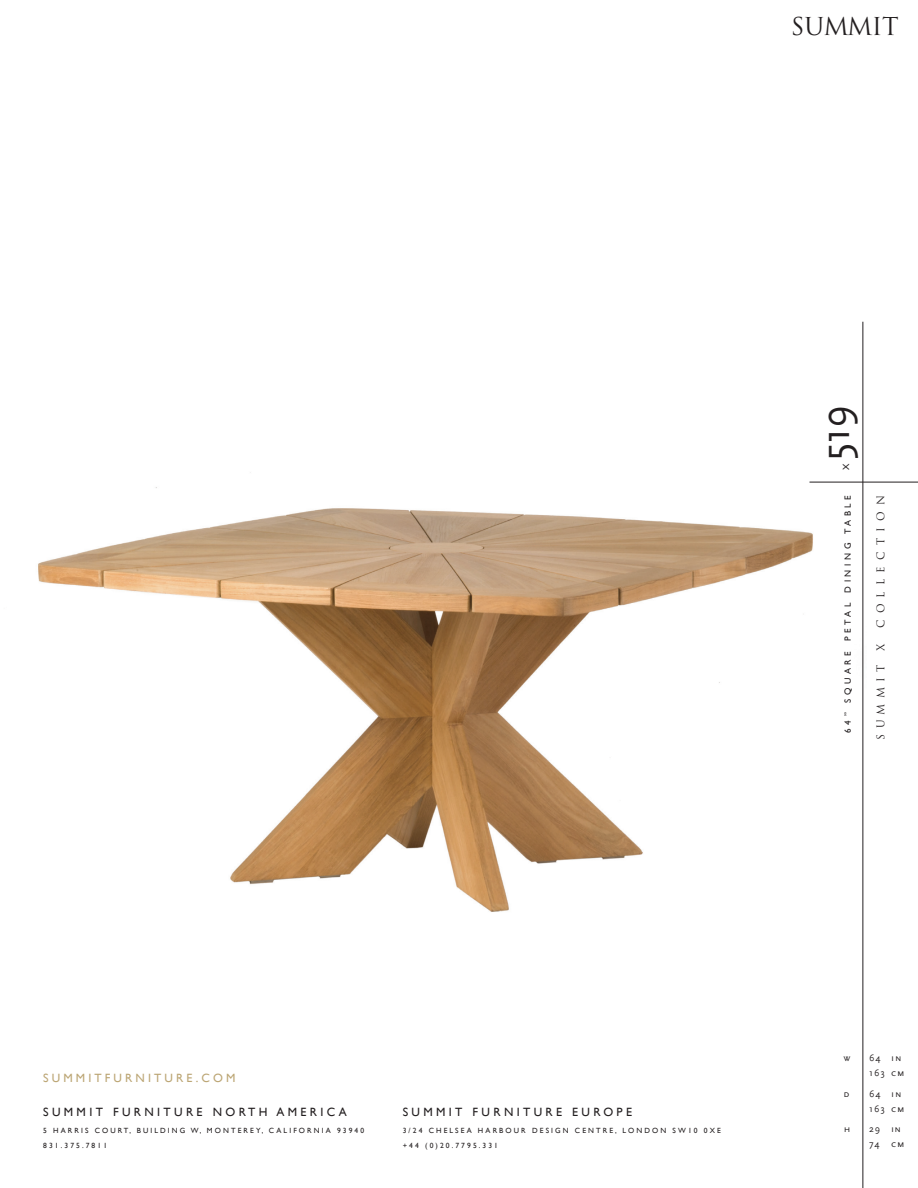
<style>
.page{position:relative;width:918px;height:1188px;background:#fff}
.page>*{position:absolute;margin:0;border:0;box-sizing:border-box;transform-origin:0 0}
.t1{font:42px "Scala Sans OT";color:#231f20}
.t2{font:24px "Trajan";letter-spacing:-.025em;color:#231f20}
.t3{font:12px "Gill Sans";letter-spacing:.28em;color:#231f20}
.t4{font:12px "Gill Sans";letter-spacing:.26em;color:#bca675}
.t5{font:10.5px "Trajan";letter-spacing:.585em;color:#231f20}
.t6{font:9.75px/15px "Scala Sans OT";letter-spacing:.1em;color:#231f20}
.t7{font:9px "Gill Sans";letter-spacing:.4em;color:#231f20}
.t8{font:7.5px/15px "Gill Sans";letter-spacing:.28em;color:#231f20}
</style>
<div class="page">
<img style="left:38px;top:424px;width:828px;height:539px">
<hr style="left:809px;top:482px;width:109px;height:1px;background:#231f20">
<hr style="left:863px;top:322px;width:1px;height:866px;background:#231f20">
<h2 class="t2" style="left:791px;top:12px;width:110px">SUMMIT</h2>
<h1 class="t1" style="left:813px;top:461px;width:57px;rotate:-90deg">519</h1>
<p class="t7" style="left:841px;top:470px;width:8px;rotate:-90deg">X</p>
<p class="t7" style="left:843px;top:733px;width:239px;rotate:-90deg">64” SQUARE PETAL DINING TABLE</p>
<h3 class="t5" style="left:875px;top:628px;width:134px;rotate:-90deg">COLLECTION</h3>
<h3 class="t5" style="left:875px;top:651px;width:9px;rotate:-90deg">X</h3>
<h3 class="t5" style="left:875px;top:740px;width:76px;rotate:-90deg">SUMMIT</h3>
<h3 class="t4" style="left:43px;top:1070px;width:194px">SUMMITFURNITURE.COM</h3>
<h3 class="t3" style="left:43px;top:1105px;width:305px">SUMMIT FURNITURE NORTH AMERICA</h3>
<p class="t8" style="left:43px;top:1123px;width:323px">5 HARRIS COURT, BUILDING W, MONTEREY, CALIFORNIA 93940<br>831.375.7811</p>
<h3 class="t3" style="left:403px;top:1105px;width:231px">SUMMIT FURNITURE EUROPE</h3>
<p class="t8" style="left:403px;top:1123px;width:320px">3/24 CHELSEA HARBOUR DESIGN CENTRE, LONDON SW10 0XE +44 (0)20.7795.331</p>
<h3 class="t6" style="left:843px;top:1051px;width:9px">w</h3>
<h3 class="t6" style="left:869px;top:1051px;width:37px">64 in<br>163 cm</h3>
<h3 class="t6" style="left:844px;top:1086px;width:7px">d</h3>
<h3 class="t6" style="left:869px;top:1086px;width:37px">64 in<br>163 cm</h3>
<h3 class="t6" style="left:844px;top:1121px;width:8px">h</h3>
<h3 class="t6" style="left:869px;top:1121px;width:37px">29 in<br>74 cm</h3>
</div>
